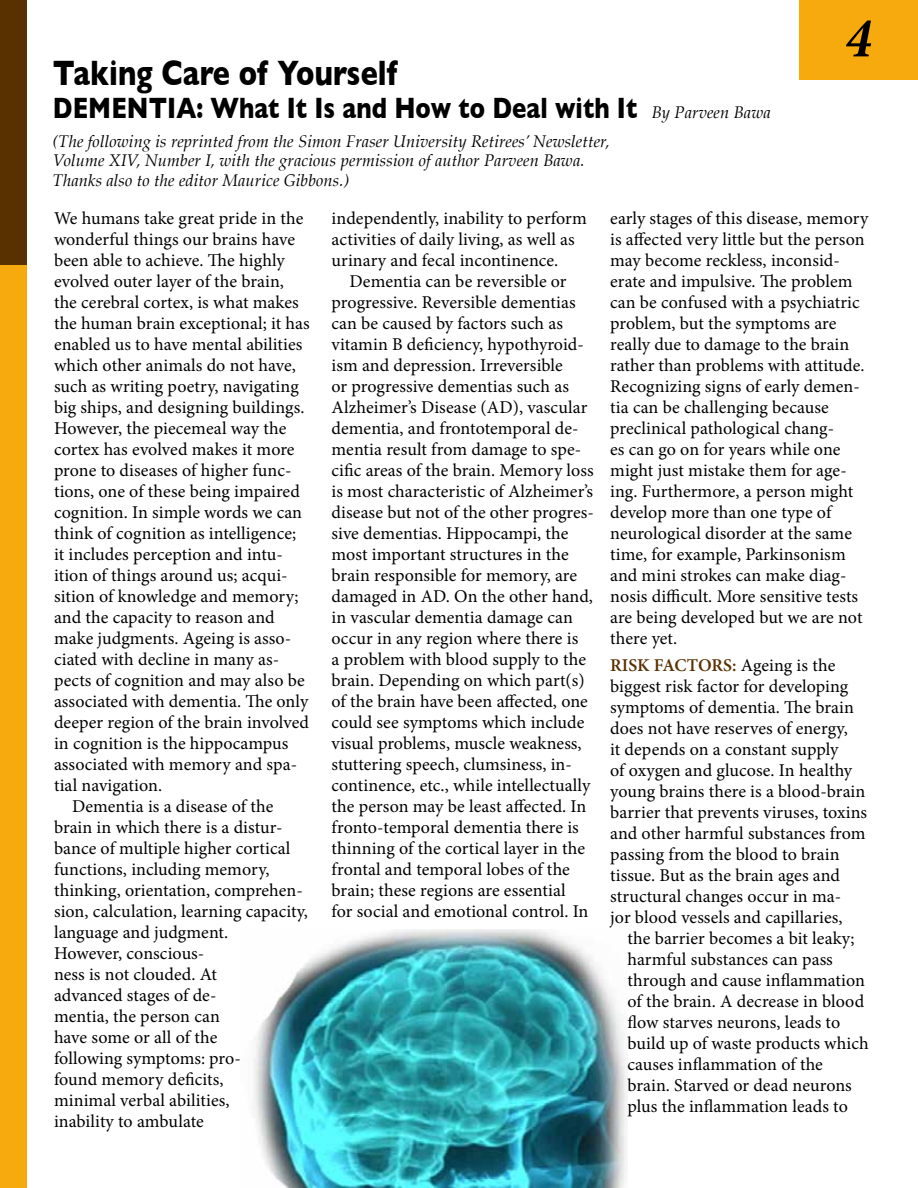
<style>
.page{position:relative;width:918px;height:1188px;background:#fff}
.page>*{position:absolute;margin:0;border:0;box-sizing:border-box;transform-origin:0 0}
.t1{font:italic 700 condensed 57px "Minion Pro";color:#000}
.t2{font:700 36px "Gill Sans";letter-spacing:.005em;color:#000;scale:.8 1}
.t3{font:700 30px "Gill Sans";letter-spacing:.005em;color:#000;scale:.8 1}
.t4{font:18px/21px "Minion Pro";letter-spacing:.005em;color:#000}
.t5{font:italic 16.5px/19.5px "Palatino";letter-spacing:.005em;color:#000}
.s1{font-family:"Palatino";font-weight:400;font-style:italic;font-size:16.5px}
.s2{font-weight:600;color:#593000}
</style>
<div class="page">
<div style="left:0;top:0;width:27px;height:266px;background:#593000"></div>
<div style="left:0;top:266px;width:27px;height:922px;background:#f6aa0d"></div>
<div style="left:799px;top:0;width:119px;height:80px;background:#f6aa0d"></div>
<img style="left:253px;top:930px;width:374px;height:258px">
<h1 class="t1" style="left:845px;top:-1px;width:28px">4</h1>
<h2 class="t2" style="left:53px;top:44px;width:432px">Taking Care of Yourself</h2>
<h3 class="t3" style="left:53px;top:84px;width:899px">DEMENTIA: What It Is and How to Deal with It <span class="s1">By Parveen Bawa</span></h3>
<p class="t5" style="left:53px;top:131px;width:558px">(The following is reprinted from the Simon Fraser University Retirees’ Newsletter,<br>Volume XIV, Number I, with the gracious permission of author Parveen Bawa.<br>Thanks also to the editor Maurice Gibbons.)</p>
<p class="t4" style="left:54px;top:208px;width:251px">We humans take great pride in the</p>
<p class="t4" style="left:54px;top:229px;width:243px">wonderful things our brains have</p>
<p class="t4" style="left:54px;top:250px;width:232px">been able to achieve. The highly</p>
<p class="t4" style="left:54px;top:271px;width:232px">evolved outer layer of the brain,</p>
<p class="t4" style="left:54px;top:292px;width:246px">the cerebral cortex, is what makes</p>
<p class="t4" style="left:54px;top:313px;width:257px">the human brain exceptional; it has</p>
<p class="t4" style="left:54px;top:334px;width:250px">enabled us to have mental abilities</p>
<p class="t4" style="left:54px;top:355px;width:243px">which other animals do not have,</p>
<p class="t4" style="left:54px;top:376px;width:246px">such as writing poetry, navigating</p>
<p class="t4" style="left:54px;top:397px;width:252px">big ships, and designing buildings.</p>
<p class="t4" style="left:54px;top:418px;width:234px">However, the piecemeal way the</p>
<p class="t4" style="left:54px;top:439px;width:242px">cortex has evolved makes it more</p>
<p class="t4" style="left:54px;top:460px;width:239px">prone to diseases of higher func-</p>
<p class="t4" style="left:54px;top:481px;width:247px">tions, one of these being impaired</p>
<p class="t4" style="left:54px;top:502px;width:250px">cognition. In simple words we can</p>
<p class="t4" style="left:54px;top:523px;width:244px">think of cognition as intelligence;</p>
<p class="t4" style="left:54px;top:544px;width:231px">it includes perception and intu-</p>
<p class="t4" style="left:54px;top:565px;width:235px">ition of things around us; acqui-</p>
<p class="t4" style="left:54px;top:586px;width:246px">sition of knowledge and memory;</p>
<p class="t4" style="left:54px;top:607px;width:222px">and the capacity to reason and</p>
<p class="t4" style="left:54px;top:628px;width:239px">make judgments. Ageing is asso-</p>
<p class="t4" style="left:54px;top:649px;width:227px">ciated with decline in many as-</p>
<p class="t4" style="left:54px;top:670px;width:252px">pects of cognition and may also be</p>
<p class="t4" style="left:54px;top:691px;width:256px">associated with dementia. The only</p>
<p class="t4" style="left:54px;top:712px;width:257px">deeper region of the brain involved</p>
<p class="t4" style="left:54px;top:733px;width:236px">in cognition is the hippocampus</p>
<p class="t4" style="left:54px;top:754px;width:245px">associated with memory and spa-</p>
<p class="t4" style="left:54px;top:775px;width:110px">tial navigation.</p>
<p class="t4" style="left:72px;top:796px;width:203px">Dementia is a disease of the</p>
<p class="t4" style="left:54px;top:817px;width:230px">brain in which there is a distur-</p>
<p class="t4" style="left:54px;top:838px;width:238px">bance of multiple higher cortical</p>
<p class="t4" style="left:54px;top:859px;width:217px">functions, including memory,</p>
<p class="t4" style="left:54px;top:880px;width:250px">thinking, orientation, comprehen-</p>
<p class="t4" style="left:54px;top:901px;width:256px">sion, calculation, learning capacity,</p>
<p class="t4" style="left:54px;top:922px;width:176px">language and judgment.</p>
<p class="t4" style="left:54px;top:943px;width:152px">However, conscious-</p>
<p class="t4" style="left:54px;top:964px;width:165px">ness is not clouded. At</p>
<p class="t4" style="left:54px;top:985px;width:164px">advanced stages of de-</p>
<p class="t4" style="left:54px;top:1006px;width:167px">mentia, the person can</p>
<p class="t4" style="left:54px;top:1027px;width:165px">have some or all of the</p>
<p class="t4" style="left:54px;top:1048px;width:188px">following symptoms: pro-</p>
<p class="t4" style="left:54px;top:1069px;width:171px">found memory deficits,</p>
<p class="t4" style="left:54px;top:1090px;width:177px">minimal verbal abilities,</p>
<p class="t4" style="left:54px;top:1111px;width:151px">inability to ambulate</p>
<p class="t4" style="left:332px;top:208px;width:257px">independently, inability to perform activities of daily living, as well as urinary and fecal incontinence.</p>
<p class="t4" style="left:332px;top:271px;width:264px;text-indent:18px">Dementia can be reversible or progressive. Reversible dementias can be caused by factors such as vitamin B deficiency, hypothyroid&shy;ism and depression. Irreversible<br>or progressive dementias such as Alzheimer’s Disease (AD), vascular dementia, and frontotemporal de&shy;mentia result from damage to spe&shy;cific areas of the brain. Memory loss is most characteristic of Alzheimer’s disease but not of the other progres&shy;sive dementias. Hippocampi, the most important structures in the brain responsible for memory, are damaged in AD. On the other hand, in vascular dementia damage can occur in any region where there is<br>a problem with blood supply to the brain. Depending on which part(s) of the brain have been affected, one could see symptoms which include visual problems, muscle weakness, stuttering speech, clumsiness, in&shy;continence, etc., while intellectually the person may be least affected. In fronto-temporal dementia there is thinning of the cortical layer in the frontal and temporal lobes of the brain; these regions are essential<br>for social and emotional control. In</p>
<p class="t4" style="left:610px;top:208px;width:260px">early stages of this disease, memory is affected very little but the person may become reckless, inconsid&shy;erate and impulsive. The problem can be confused with a psychiatric problem, but the symptoms are really due to damage to the brain rather than problems with attitude.<br>Recognizing signs of early demen&shy;tia can be challenging because preclinical pathological chang-<br>es can go on for years while one might just mistake them for age&shy;ing. Furthermore, a person might develop more than one type of neurological disorder at the same time, for example, Parkinsonism and mini strokes can make diag&shy;nosis difficult. More sensitive tests are being developed but we are not there yet.</p>
<p class="t4" style="left:610px;top:655px;width:258px"><span class="s2">RISK FACTORS:</span> Ageing is the biggest risk factor for developing symptoms of dementia. The brain does not have reserves of energy,<br>it depends on a constant supply<br>of oxygen and glucose. In healthy young brains there is a blood-brain barrier that prevents viruses, toxins and other harmful substances from passing from the blood to brain tissue. But as the brain ages and structural changes occur in ma-<br>jor blood vessels and capillaries,</p>
<p class="t4" style="left:627px;top:928px;width:243px">the barrier becomes a bit leaky; harmful substances can pass through and cause inflammation of the brain. A decrease in blood flow starves neurons, leads to build up of waste products which causes inflammation of the brain. Starved or dead neurons plus the inflammation leads to</p>
</div>
